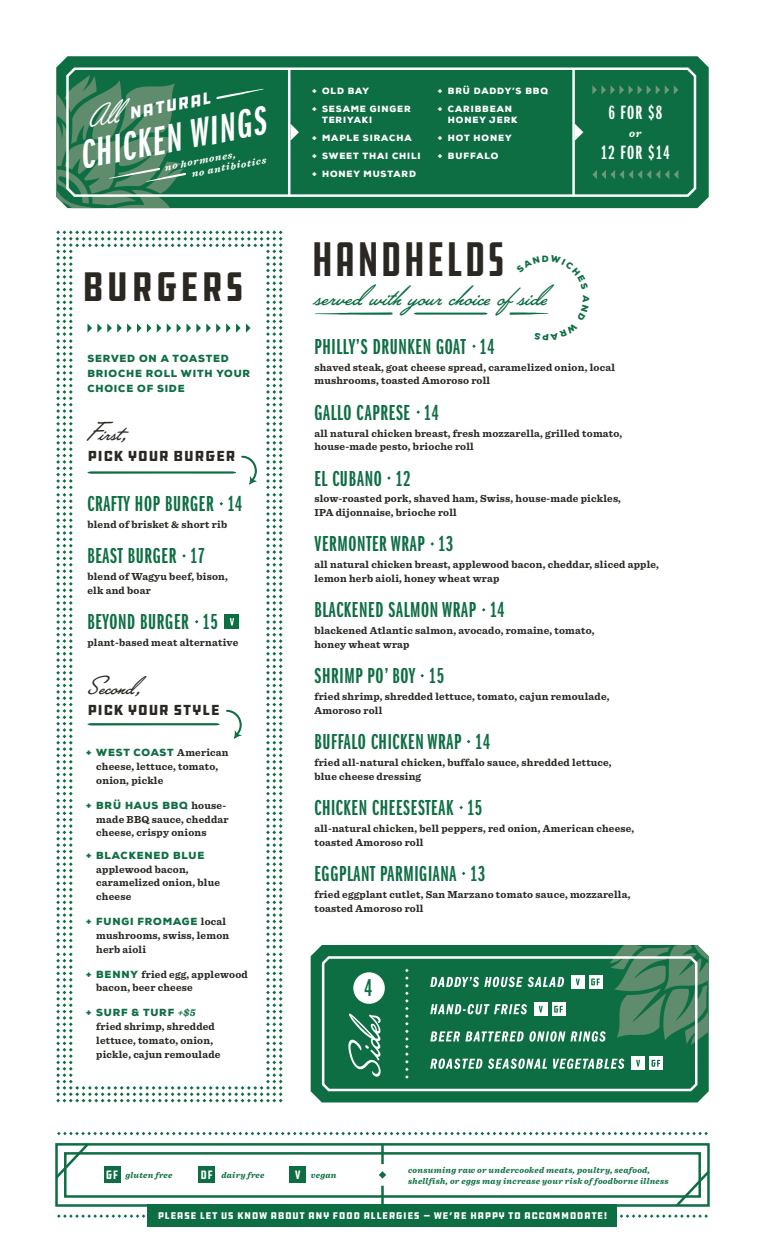
<style>
.page{position:relative;width:765px;height:1260px;background:#fff}
.page>*{position:absolute;margin:0;border:0;box-sizing:border-box;transform-origin:0 0}
.t1{font:60px "Lakeside";color:#fff}
.Handhels_Header{font:extra-condensed 50px "DDC Hardware";letter-spacing:.015em;color:#2b2824}
.t2{font:condensed 42.5px "DDC Hardware";letter-spacing:.05em;color:#2b2824}
.t3{font:italic 41.75px "Franklin Gothic LT Pro Dm X Cm";color:#fff}
.t4{font:40px "Lakeside";color:#0e6e43}
.t5{font:35px "Lakeside";color:#2b2824}
.t6{font:25px "Franklin Gothic LT Pro Dm X Cm";color:#0e6e43}
.Item_Name__Not_Align{font:22.5px "Franklin Gothic LT Pro Dm X Cm";letter-spacing:.03em;color:#0e6e43}
.t7{font:20px "Franklin Gothic LT Pro Dm X Cm";letter-spacing:.06em;color:#fff}
.t8{font:italic 17.25px "DDC Hardware";color:#fff}
.t9{font:15px "DDC Hardware";letter-spacing:.025em;color:#2b2824}
.t10{font:condensed 12.5px "DDC Hardware";color:#fff}
.Beer_Pairings{font:italic 700 11.25px "Sentinel";color:#fff}
.Item_Description__No{font:700 10.62px/13.8px "Sentinel";letter-spacing:.02em;color:#2b2824}
.t11{font:900 10px/15px "Nexa";letter-spacing:.08em;color:#0e6e43}
.t12{font:10px "DDC Hardware";letter-spacing:.04em;color:#fff}
.t13{font:italic 700 9.88px/11.5px "Sentinel";color:#fff}
.t14{font:italic 700 8.75px/11.2px "Sentinel";letter-spacing:.03em;color:#0e6e43}
.t15{font:900 8.75px/11.2px "Nexa";letter-spacing:.1em;color:#fff}
.t16{font:900 8.75px "Nexa";color:#0e6e43}
.s1{font-family:"Sentinel";font-weight:700;font-size:10.62px;color:#2b2824}
.s2{font-family:"Nexa";font-weight:900;font-size:10px;color:#0e6e43}
.s3{font-family:"Sentinel";font-weight:700;font-style:italic;font-size:10.62px}
</style>
<div class="page">
<svg style="left:55px;top:1132px;width:655px;height:86px"></svg>
<div style="left:311px;top:945px;width:398px;height:157px;background:#0e6e43"></div>
<svg style="left:320px;top:955px;width:379px;height:137px;background:#1f7850"></svg>
<div style="left:56px;top:56px;width:653px;height:152px;background:#0e6e43"></div>
<div style="left:64px;top:66px;width:633px;height:132px;background:#0e6e43"></div>
<hr style="left:572px;top:68px;width:3px;height:128px;background:#fff">
<hr style="left:288px;top:68px;width:2px;height:128px;background:#fff">
<svg style="left:315px;top:312px;width:78px;height:3px"></svg>
<svg style="left:414px;top:313px;width:74px;height:2px"></svg>
<svg style="left:575px;top:124px;width:8px;height:17px"></svg>
<svg style="left:290px;top:124px;width:9px;height:17px"></svg>
<div style="left:353px;top:972px;width:32px;height:32px;background:#fff;border-radius:50%"></div>
<svg style="left:472px;top:344px;width:4px;height:4px"></svg>
<svg style="left:405px;top:969px;width:4px;height:110px"></svg>
<div style="left:148px;top:1204px;width:469px;height:23px;background:#0e6e43"></div>
<svg style="left:592px;top:85px;width:86px;height:9px"></svg>
<svg style="left:592px;top:170px;width:86px;height:9px"></svg>
<svg style="left:482px;top:608px;width:4px;height:4px"></svg>
<svg style="left:56px;top:230px;width:227px;height:873px"></svg>
<svg style="left:216px;top:89px;width:48px;height:10px"></svg>
<div style="left:104px;top:1166px;width:17px;height:17px;background:#0e6e43"></div>
<div style="left:198px;top:1166px;width:17px;height:17px;background:#0e6e43"></div>
<div style="left:289px;top:1166px;width:17px;height:17px;background:#0e6e43"></div>
<svg style="left:416px;top:410px;width:4px;height:4px"></svg>
<svg style="left:387px;top:476px;width:4px;height:4px"></svg>
<svg style="left:430px;top:1059px;width:194px;height:10px"></svg>
<svg style="left:649px;top:1056px;width:14px;height:14px"></svg>
<svg style="left:652px;top:1060px;width:8px;height:7px"></svg>
<div style="left:632px;top:1056px;width:13px;height:14px;background:#fff"></div>
<svg style="left:636px;top:1060px;width:4px;height:7px"></svg>
<svg style="left:430px;top:945px;width:279px;height:100px;background:#3d8663"></svg>
<svg style="left:509px;top:312px;width:40px;height:3px"></svg>
<svg style="left:56px;top:75px;width:131px;height:133px;background:#458562"></svg>
<h3 class="t8" style="left:127px;top:103px;width:85px;rotate:-11deg">NATURAL</h3>
<p class="t13" style="left:188px;top:157px;width:77px;text-indent:-25px;rotate:-11deg">no hormones,<br>no antibiotics</p>
<h3 class="t3" style="left:75px;top:134px;width:190px;rotate:-11deg">CHICKEN WINGS</h3>
<p class="t2" style="left:82px;top:261px;width:164px">BURGERS</p>
<p class="t11" style="left:88px;top:351px;width:164px">SERVED ON A TOASTED<br>BRIOCHE ROLL WITH YOUR<br>CHOICE OF SIDE</p>
<p class="t5" style="left:86px;top:407px;width:43px">First,</p>
<p class="t9" style="left:87px;top:447px;width:150px">PICK YOUR BURGER</p>
<p class="Item_Name__Not_Align" style="left:87px;top:492px;width:157px">CRAFTY HOP BURGER 14</p>
<p class="Item_Description__No" style="left:87px;top:517px;width:141px">blend of brisket &amp; short rib</p>
<p class="Item_Name__Not_Align" style="left:87px;top:544px;width:119px">BEAST BURGER 17</p>
<p class="Item_Description__No" style="left:87px;top:569px;width:142px">blend of Wagyu beef, bison, elk and boar</p>
<p class="Item_Name__Not_Align" style="left:87px;top:610px;width:132px">BEYOND BURGER 15</p>
<p class="Item_Description__No" style="left:87px;top:635px;width:153px">plant-based meat alternative</p>
<p class="t5" style="left:86px;top:661px;width:57px">Second,</p>
<p class="t9" style="left:87px;top:700px;width:134px">PICK YOUR style</p>
<p class="t11" style="left:86px;top:745px;width:144px">+ WEST COAST <span class="s1">American</span></p>
<p class="Item_Description__No" style="left:96px;top:759px;width:123px">cheese, lettuce, tomato, onion, pickle</p>
<p class="t11" style="left:86px;top:798px;width:141px">+ BRÜ HAUS BBQ <span class="s1">house-</span></p>
<p class="Item_Description__No" style="left:96px;top:812px;width:134px">made BBQ sauce, cheddar cheese, crispy onions</p>
<p class="t11" style="left:86px;top:848px;width:120px">+ BLACKENED BLUE</p>
<p class="Item_Description__No" style="left:96px;top:862px;width:125px">applewood bacon, caramelized onion, blue cheese</p>
<p class="t11" style="left:86px;top:914px;width:141px">+ FUNGI FROMAGE <span class="s1">local</span></p>
<p class="Item_Description__No" style="left:96px;top:928px;width:135px">mushrooms, swiss, lemon herb aioli</p>
<p class="Item_Description__No" style="left:96px;top:967px;width:153px;text-indent:-10px"><span class="s2">+ BENNY</span> fried egg, applewood bacon, beer cheese</p>
<p class="t11" style="left:86px;top:1005px;width:111px">+ SURF &amp; TURF <span class="s3">+$5</span></p>
<p class="Item_Description__No" style="left:96px;top:1019px;width:126px">fried shrimp, shredded lettuce, tomato, onion, pickle, cajun remoulade</p>
<p class="t15" style="left:312px;top:85px;width:58px">+ OLD BAY</p>
<p class="t15" style="left:322px;top:103px;width:90px;text-indent:-10px">+ SESAME GINGER<br>TERIYAKI</p>
<p class="t15" style="left:312px;top:132px;width:101px">+ MAPLE SIRACHA</p>
<p class="t15" style="left:312px;top:150px;width:110px">+ SWEET THAI CHILI</p>
<p class="t15" style="left:312px;top:168px;width:105px">+ HONEY MUSTARD</p>
<p class="t15" style="left:438px;top:85px;width:112px">+ BRÜ DADDY’S BBQ</p>
<p class="t15" style="left:448px;top:103px;width:71px;text-indent:-10px">+ CARIBBEAN<br>HONEY JERK</p>
<p class="t15" style="left:438px;top:132px;width:75px">+ HOT HONEY</p>
<p class="t15" style="left:438px;top:150px;width:62px">+ BUFFALO</p>
<p class="Handhels_Header" style="left:311px;top:229px;width:195px">HANDHELDS</p>
<p class="t16" style="left:542px;top:253px;width:9px">D</p>
<p class="t4" style="left:314px;top:268px;width:235px">served with your choice of side</p>
<p class="t7" style="left:609px;top:102px;width:55px">6 FOR $8</p>
<p class="t7" style="left:601px;top:142px;width:71px">12 FOR $14</p>
<p class="Beer_Pairings" style="left:629px;top:124px;width:14px">or</p>
<p class="Item_Name__Not_Align" style="left:314px;top:334px;width:182px">PHILLY’S DRUNKEN GOAT 14</p>
<p class="Item_Description__No" style="left:314px;top:360px;width:302px">shaved steak, goat cheese spread, caramelized onion, local mushrooms, toasted Amoroso roll</p>
<p class="Item_Name__Not_Align" style="left:314px;top:400px;width:126px">GALLO CAPRESE 14</p>
<p class="Item_Description__No" style="left:314px;top:426px;width:309px">all natural chicken breast, fresh mozzarella, grilled tomato, house-made pesto, brioche roll</p>
<p class="Item_Name__Not_Align" style="left:314px;top:466px;width:98px">EL CUBANO 12</p>
<p class="Item_Description__No" style="left:314px;top:492px;width:308px">slow-roasted pork, shaved ham, Swiss, house-made pickles,<br>IPA dijonnaise, brioche roll</p>
<p class="Item_Name__Not_Align" style="left:314px;top:532px;width:141px">VERMONTER WRAP 13</p>
<p class="Item_Description__No" style="left:314px;top:557px;width:346px">all natural chicken breast, applewood bacon, cheddar, sliced apple, lemon herb aioli, honey wheat wrap</p>
<p class="Item_Name__Not_Align" style="left:314px;top:598px;width:192px">BLACKENED SALMON WRAP 14</p>
<p class="Item_Description__No" style="left:314px;top:623px;width:282px">blackened Atlantic salmon, avocado, romaine, tomato, honey wheat wrap</p>
<p class="Item_Name__Not_Align" style="left:314px;top:664px;width:131px">SHRIMP PO’ BOY 15</p>
<p class="Item_Description__No" style="left:314px;top:689px;width:296px">fried shrimp, shredded lettuce, tomato, cajun remoulade,<br>Amoroso roll</p>
<p class="Item_Name__Not_Align" style="left:314px;top:730px;width:177px">BUFFALO CHICKEN WRAP 14</p>
<p class="Item_Description__No" style="left:314px;top:755px;width:299px">fried all-natural chicken, buffalo sauce, shredded lettuce, blue cheese dressing</p>
<p class="Item_Name__Not_Align" style="left:314px;top:795px;width:169px">CHICKEN CHEESESTEAK 15</p>
<p class="Item_Description__No" style="left:314px;top:821px;width:321px">all-natural chicken, bell peppers, red onion, American cheese, toasted Amoroso roll</p>
<p class="Item_Name__Not_Align" style="left:314px;top:861px;width:172px">EGGPLANT PARMIGIANA 13</p>
<p class="Item_Description__No" style="left:314px;top:887px;width:318px">fried eggplant cutlet, San Marzano tomato sauce, mozzarella, toasted Amoroso roll</p>
<p class="t6" style="left:365px;top:975px;width:10px">4</p>
<p class="t1" style="left:323px;top:1080px;width:68px;rotate:-90deg">Sides</p>
<p class="t14" style="left:408px;top:1164px;width:262px">consuming raw or undercooked meats, poultry, seafood, shellfish, or eggs may increase your risk of foodborne illness</p>
<p class="t10" style="left:106px;top:1168px;width:14px">GF</p>
<p class="t14" style="left:126px;top:1169px;width:48px">gluten free</p>
<p class="t10" style="left:200px;top:1168px;width:14px">dF</p>
<p class="t14" style="left:221px;top:1169px;width:45px">dairy free</p>
<p class="t10" style="left:295px;top:1168px;width:7px">v</p>
<p class="t14" style="left:311px;top:1169px;width:27px">vegan</p>
<p class="t12" style="left:158px;top:1209px;width:451px">PLEASE LET US KNOW ABOUT ANY FOOD ALLERGIES — WE’RE HAPPY TO ACCOMMODATE!</p>
</div>
